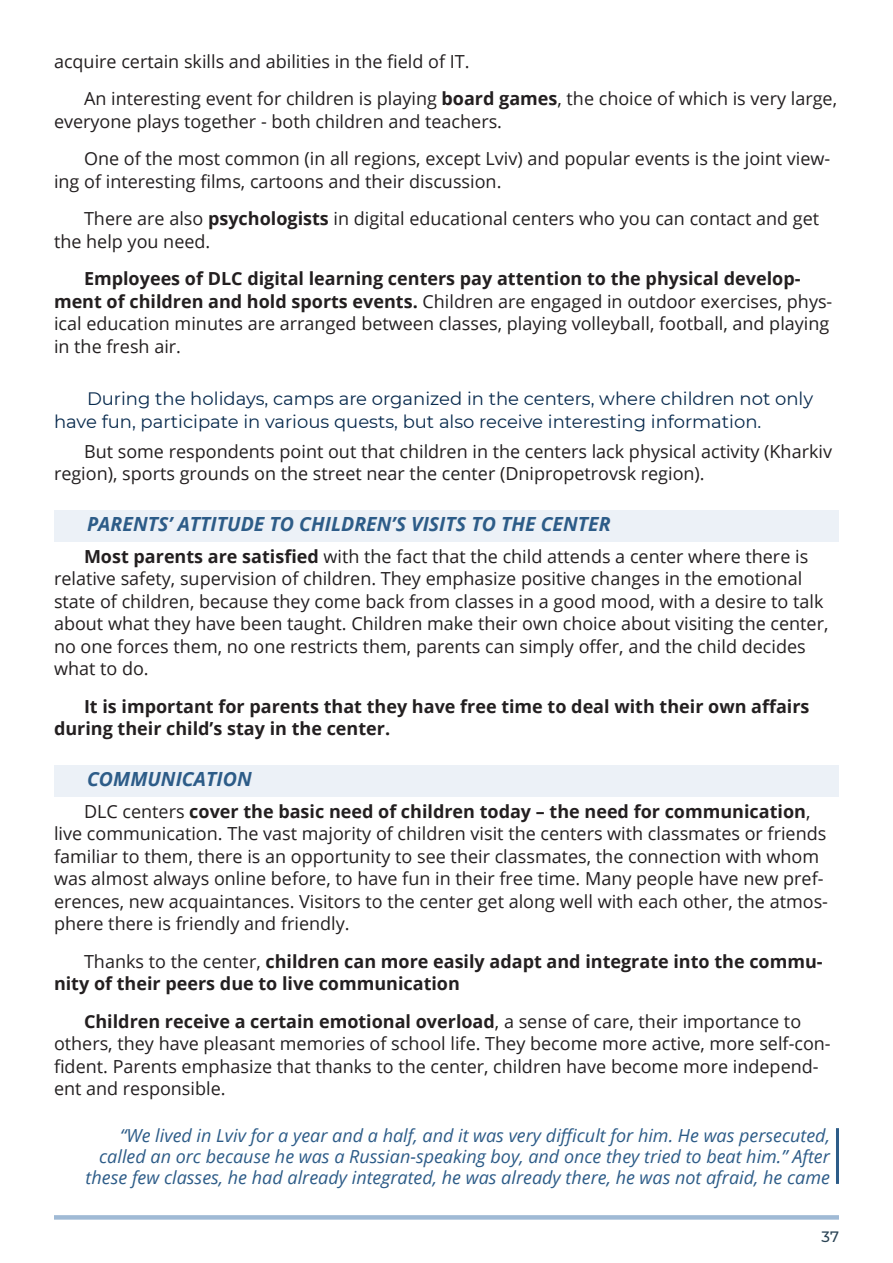
<style>
.page{position:relative;width:893px;height:1263px;background:#fff}
.page>*{position:absolute;margin:0;border:0;box-sizing:border-box;transform-origin:0 0}
.Зміст_2{font:italic 700 19.5px "Open Sans";color:#2d5c88}
.Основний_текст{font:18px/22.5px "Open Sans";color:#231f20}
.Цитата{font:italic 18px/21px "Open Sans";color:#2d5c88;text-align:right}
.Основний_текст-2{font:700 18px/22.5px "Open Sans";color:#231f20}
.зміст_3{font:18px/22.5px "Montserrat";color:#082a4d}
.t1{font:500 15px "Montserrat";color:#2a4354}
.s1{font-weight:700}
.s2{font-weight:400}
</style>
<div class="page">
<div style="left:54px;top:1215px;width:785px;height:5px;background:#a0bad5"></div>
<div style="left:54px;top:510px;width:785px;height:32px;background:#ecf1f7"></div>
<div style="left:54px;top:765px;width:785px;height:32px;background:#ecf1f7"></div>
<hr style="left:836px;top:1128px;width:3px;height:56px;background:#2d5c88">
<p class="Основний_текст" style="left:54px;top:50px;width:417px">acquire certain skills and abilities in the field of IT.</p>
<p class="Основний_текст" style="left:54px;top:87px;width:785px;text-indent:30px">An interesting event for children is playing <span class="s1">board games</span>, the choice of which is very large, everyone plays together - both children and teachers.</p>
<p class="Основний_текст" style="left:54px;top:147px;width:778px;text-indent:30px">One of the most common (in all regions, except Lviv) and popular events is the joint view&shy;ing of interesting films, cartoons and their discussion.</p>
<p class="Основний_текст" style="left:54px;top:207px;width:767px;text-indent:30px">There are also <span class="s1">psychologists</span> in digital educational centers who you can contact and get the help you need.</p>
<p class="Основний_текст" style="left:54px;top:267px;width:780px;text-indent:30px"><span class="s1">Employees of DLC digital learning centers pay attention to the physical develop&shy;ment of children and hold sports events.</span> Children are engaged in outdoor exercises, phys&shy;ical education minutes are arranged between classes, playing volleyball, football, and playing in the fresh air.</p>
<p class="зміст_3" style="left:54px;top:387px;width:761px;text-indent:33px">During the holidays, camps are organized in the centers, where children not only have fun, participate in various quests, but also receive interesting information.</p>
<p class="Основний_текст" style="left:54px;top:440px;width:779px;text-indent:30px">But some respondents point out that children in the centers lack physical activity (Kharkiv region), sports grounds on the street near the center (Dnipropetrovsk region).</p>
<p class="Зміст_2" style="left:87px;top:510px;width:525px">PARENTS’ ATTITUDE TO CHILDREN’S VISITS TO THE CENTER</p>
<p class="Основний_текст" style="left:54px;top:545px;width:776px;text-indent:30px"><span class="s1">Most parents are satisfied</span> with the fact that the child attends a center where there is relative safety, supervision of children. They emphasize positive changes in the emotional state of children, because they come back from classes in a good mood, with a desire to talk about what they have been taught. Children make their own choice about visiting the center, no one forces them, no one restricts them, parents can simply offer, and the child decides what to do.</p>
<p class="Основний_текст-2" style="left:54px;top:695px;width:757px;text-indent:30px">It is important for parents that they have free time to deal with their own affairs during their child’s stay in the center.</p>
<p class="Зміст_2" style="left:87px;top:765px;width:166px">COMMUNICATION</p>
<p class="Основний_текст" style="left:54px;top:800px;width:775px;text-indent:30px">DLC centers <span class="s1">cover the basic need of children today – the need for communication</span>, live communication. The vast majority of children visit the centers with classmates or friends familiar to them, there is an opportunity to see their classmates, the connection with whom was almost always online before, to have fun in their free time. Many people have new pref&shy;erences, new acquaintances. Visitors to the center get along well with each other, the atmos&shy;phere there is friendly and friendly.</p>
<p class="Основний_текст-2" style="left:54px;top:950px;width:770px;text-indent:30px"><span class="s2">Thanks to the center,</span> children can more easily adapt and integrate into the commu&shy;nity of their peers due to live communication</p>
<p class="Основний_текст" style="left:54px;top:1010px;width:778px;text-indent:30px"><span class="s1">Children receive a certain emotional overload</span>, a sense of care, their importance to others, they have pleasant memories of school life. They become more active, more self-con&shy;fident. Parents emphasize that thanks to the center, children have become more independ&shy;ent and responsible.</p>
<p class="Цитата" style="left:86px;top:1124px;width:746px">“We lived in Lviv for a year and a half, and it was very difficult for him. He was persecuted, called an orc because he was a Russian-speaking boy, and once they tried to beat him.” After these few classes, he had already integrated, he was already there, he was not afraid, he came</p>
<p class="t1" style="left:822px;top:1226px;width:19px">37</p>
</div>
